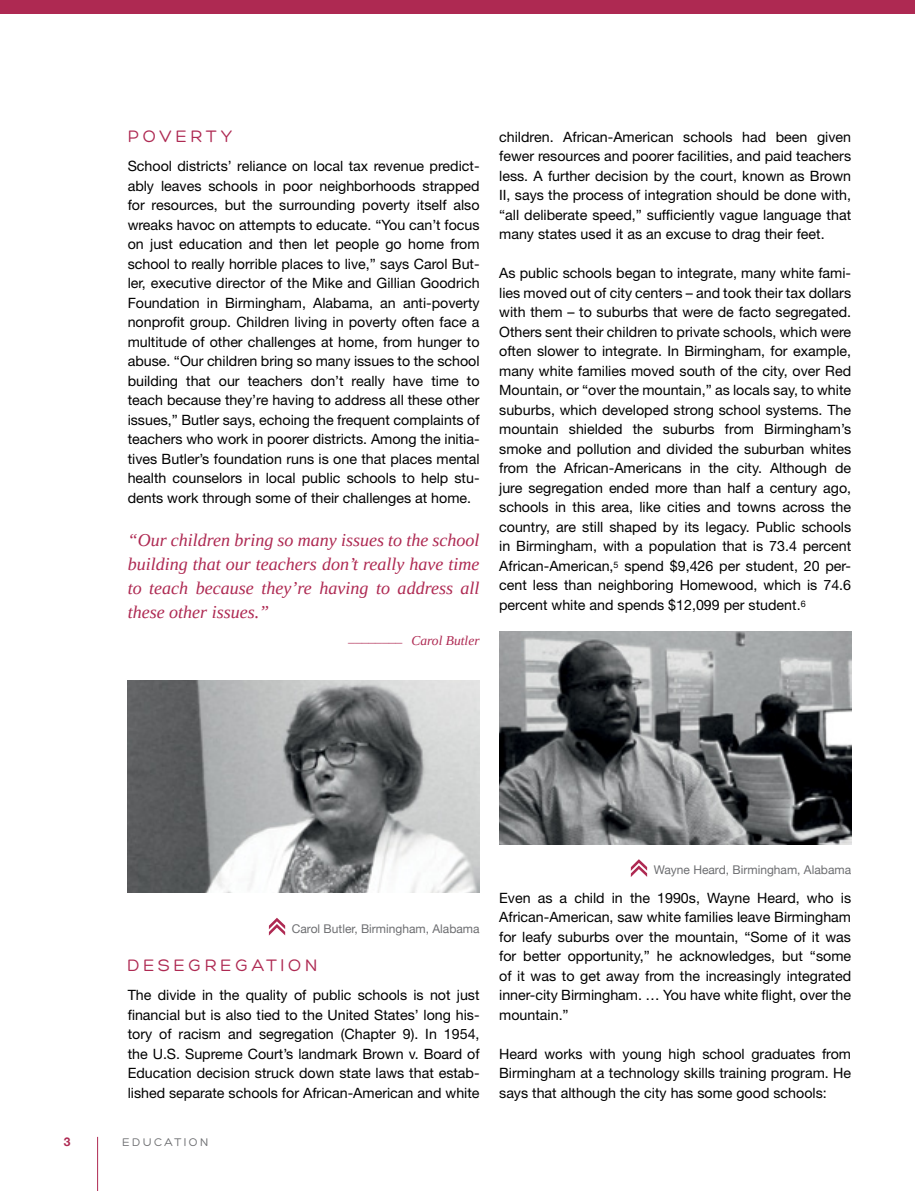
<style>
.page{position:relative;width:915px;height:1191px;background:#fff}
.page>*{position:absolute;margin:0;border:0;box-sizing:border-box;transform-origin:0 0}
.t1{font:italic 18px/24px "Tinos";color:#ae2952;text-align:justify}
.t2{font:18px "Hero";letter-spacing:.2em;color:#ae2952}
.t3{font:14.25px/19.5px "Helvetica Neue LT Std";color:#000;text-align:justify}
.t4{font:italic 13.5px "Tinos";color:#ae2952}
.t5{font:12px "Helvetica Neue";color:#6d6e71}
.t6{font:12px "Hero";letter-spacing:.2em;color:#6d6e71}
.t7{font:700 12px "Helvetica Neue";color:#ae2952}
</style>
<div class="page">
<hr style="left:97px;top:1136px;width:1px;height:55px;background:#ae2952">
<div style="left:0;top:0;width:914px;height:13px;background:#ae2952"></div>
<img style="left:128px;top:680px;width:351px;height:212px">
<svg style="left:269px;top:917px;width:16px;height:18px"></svg>
<img style="left:499px;top:631px;width:351px;height:213px">
<svg style="left:630px;top:859px;width:17px;height:18px"></svg>
<p class="t2" style="left:128px;top:127px;width:106px">POVERTY</p>
<p class="t3" style="left:128px;top:156px;width:353px">School districts’ reliance on local tax revenue predict&shy;ably leaves schools in poor neighborhoods strapped for resources, but the surrounding poverty itself also wreaks havoc on attempts to educate. “You can’t focus on just education and then let people go home from school to really horrible places to live,” says Carol But&shy;ler, executive director of the M ike and Gillian Goodrich Foundation in Birmingham, Alabama, an anti-poverty nonprofit group. Children living in poverty often face a multitude of other challenges at home, from hunger to abuse. “Our children bring so many issues to the school building that our teachers don’t really have time to teach because they’re having to address all these other issues,” Butler says, echoing the frequent complaints of teachers who work in poorer districts. Among the initia&shy;tives Butler’s foundation runs is one that places mental health counselors in local public schools to help stu&shy;dents work through some of their challenges at home.</p>
<p class="t1" style="left:128px;top:528px;width:353px">“Our children bring so many issues to the school building that our teachers don’t really have time to teach because they’re having to address all these other issues.”</p>
<p class="t4" style="left:347px;top:639px;width:56px">¯¯¯¯¯¯¯¯</p>
<p class="t4" style="left:411px;top:632px;width:70px">Carol Butler</p>
<p class="t3" style="left:499px;top:127px;width:353px">children. African-American schools had been given fewer resources and poorer facilities, and paid teachers less. A further decision by the court, known as Brown II, says the process of integration should be done with, “all deliberate speed,” sufficiently vague language that many states used it as an excuse to drag their feet.</p>
<p class="t3" style="left:499px;top:263px;width:353px">As public schools began to integrate, many white fami&shy;lies moved out of city centers – and took their tax dollars with them – to suburbs that were de facto segregated.<br>Others sent their children to private schools, which were often slower to integrate. In Birmingham, for example, many white families moved south of the city, over Red M ountain, or “over the mountain,” as locals say, to white suburbs, which developed strong school systems. The mountain shielded the suburbs from Birmingham’s smoke and pollution and divided the suburban whites from the African-Americans in the city. Although de jure segregation ended more than half a century ago, schools in this area, like cities and towns across the country, are still shaped by its legacy. Public schools in Birmingham, with a population that is 73.4 percent African-American,<sup>5</sup> spend $9,426 per student, 20 per&shy;cent less than neighboring Homewood, which is 74.6 percent white and spends $12,099 per student.<sup>6</sup></p>
<p class="t5" style="left:292px;top:921px;width:189px">Carol Butler, Birmingham, Alabama</p>
<p class="t2" style="left:128px;top:955px;width:191px">DESEGREGATION</p>
<p class="t3" style="left:128px;top:985px;width:353px">The divide in the quality of public schools is not just financial but is also tied to the United States’ long his&shy;tory of racism and segregation (Chapter 9). In 1954, the U.S. Supreme Court’s landmark Brown v. Board of Education decision struck down state laws that estab&shy;lished separate schools for African-American and white</p>
<p class="t7" style="left:64px;top:1134px;width:8px">3</p>
<p class="t6" style="left:122px;top:1136px;width:88px">EDUCATION</p>
<p class="t5" style="left:653px;top:862px;width:199px">Wayne Heard, Birmingham, Alabama</p>
<p class="t3" style="left:499px;top:887px;width:353px">Even as a child in the 1990s, Wayne Heard, who is African-American, saw white families leave Birmingham for leafy suburbs over the mountain, “Some of it was for better opportunity,” he acknowledges, but “some of it was to get away from the increasingly integrated inner-city Birmingham. … You have white flight, over the mountain.”</p>
<p class="t3" style="left:499px;top:1043px;width:353px">H eard works with young high school graduates from Birmingham at a technology skills training program. He says that although the city has some good schools:</p>
</div>
